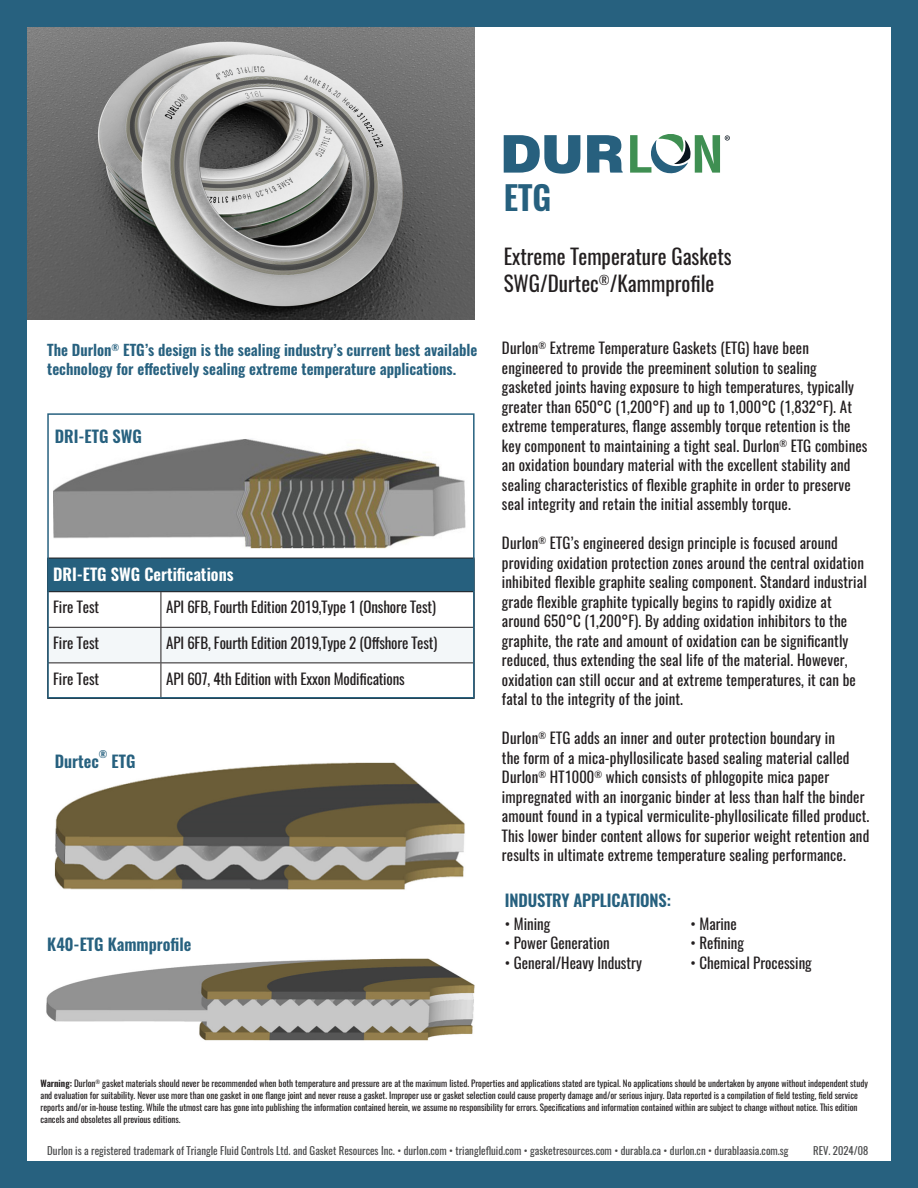
<style>
.page{position:relative;width:918px;height:1188px;background:#27617f}
.page>*{position:absolute;margin:0;border:0;box-sizing:border-box;transform-origin:0 0}
.t1{font:600 33px "Oswald";color:#26607e}
.t2{font:21px "Oswald";color:#231f20}
.t3{font:600 16.5px "Oswald";color:#27617f}
.t4{font:600 16.5px "Oswald";color:#fff}
.Durlon{font:600 16.5px "Oswald";letter-spacing:-.01em;color:#26607e}
.t5{font:15px/19.5px "Oswald";letter-spacing:.01em;color:#231f20}
.t6{font:15px "Oswald";letter-spacing:-.01em;color:#231f20}
.t7{font:600 15px/19.5px "Oswald";color:#27617f}
.t8{font:11.25px "Oswald";letter-spacing:.01em;color:#0a161f}
.t9{font:10.8px "Oswald";color:#4b4c4d}
.t10{font:600 9.6px "Oswald";color:#27617f}
.t11{font:9px/12px "Oswald";color:#231f20}
.s1{font-weight:600}
.s2{color:#808285}
.s3{font-weight:600;color:#231f20}
</style>
<div class="page">
<div style="left:27px;top:27px;width:864px;height:1134px;background:#fff"></div>
<img style="left:27px;top:27px;width:448px;height:293px">
<svg style="left:504px;top:135px;width:119px;height:39px"></svg>
<svg style="left:630px;top:134px;width:100px;height:40px"></svg>
<img style="left:53px;top:439px;width:419px;height:119px">
<img style="left:54px;top:762px;width:411px;height:128px">
<img style="left:46px;top:958px;width:429px;height:83px">
<div style="left:48px;top:558px;width:426px;height:34px;background:#26607e"></div>
<div style="left:50px;top:628px;width:422px;height:35px;background:#f3f7f9"></div>
<hr style="left:47px;top:558px;width:114px;height:1px;background:#231f20">
<hr style="left:161px;top:558px;width:314px;height:1px;background:#231f20">
<hr style="left:47px;top:591px;width:114px;height:1px;background:#231f20">
<hr style="left:161px;top:591px;width:314px;height:1px;background:#231f20">
<hr style="left:47px;top:627px;width:114px;height:1px;background:#231f20">
<hr style="left:161px;top:627px;width:314px;height:1px;background:#231f20">
<hr style="left:47px;top:663px;width:114px;height:1px;background:#231f20">
<hr style="left:161px;top:663px;width:313px;height:1px;background:#231f20">
<hr style="left:161px;top:592px;width:1px;height:35px;background:#231f20">
<hr style="left:161px;top:628px;width:1px;height:35px;background:#231f20">
<hr style="left:161px;top:663px;width:1px;height:35px;background:#231f20">
<div style="left:47px;top:413px;width:428px;height:286px;border:2px solid #27617f"></div>
<p class="t1" style="left:504px;top:175px;width:49px">ETG</p>
<p class="t7" style="left:47px;top:340px;width:432px">The Durlon<sup>®</sup> ETG’s design is the sealing industry’s current best available technology for effectively sealing extreme temperature applications.</p>
<p class="t3" style="left:55px;top:425px;width:89px">DRI-ETG SWG</p>
<p class="t4" style="left:53px;top:563px;width:182px">DRI-ETG SWG Certifications</p>
<p class="t5" style="left:53px;top:598px;width:48px">Fire Test</p>
<p class="t6" style="left:166px;top:597px;width:271px">API 6FB, Fourth Edition 2019,Type 1 (Onshore Test)</p>
<p class="t5" style="left:53px;top:633px;width:48px">Fire Test</p>
<p class="t6" style="left:166px;top:633px;width:272px">API 6FB, Fourth Edition 2019,Type 2 (Offshore Test)</p>
<p class="t5" style="left:53px;top:669px;width:48px">Fire Test</p>
<p class="t6" style="left:166px;top:668px;width:240px">API 607, 4th Edition with Exxon Modifications</p>
<p class="t10" style="left:99px;top:748px;width:10px">®</p>
<p class="t3" style="left:112px;top:750px;width:25px">ETG</p>
<p class="t3" style="left:55px;top:750px;width:46px">Durtec</p>
<p class="t3" style="left:47px;top:933px;width:146px">K40-ETG Kammprofile</p>
<p class="t2" style="left:504px;top:242px;width:229px">Extreme Temperature Gaskets</p>
<p class="t2" style="left:504px;top:269px;width:212px">SWG/Durtec<sup>®</sup>/Kammprofile</p>
<p class="t5" style="left:502px;top:338px;width:367px">Durlon<sup>®</sup> Extreme Temperature Gaskets (ETG) have been engineered to provide the preeminent solution to sealing gasketed joints having exposure to high temperatures, typically greater than 650°C (1,200°F) and up to 1,000°C (1,832°F). At extreme temperatures, flange assembly torque retention is the key component to maintaining a tight seal. Durlon<sup>®</sup> ETG combines an oxidation boundary material with the excellent stability and sealing characteristics of flexible graphite in order to preserve seal integrity and retain the initial assembly torque.</p>
<p class="t5" style="left:502px;top:533px;width:366px">Durlon<sup>®</sup> ETG’s engineered design principle is focused around providing oxidation protection zones around the central oxidation inhibited flexible graphite sealing component. Standard industrial grade flexible graphite typically begins to rapidly oxidize at around 650°C (1,200°F). By adding oxidation inhibitors to the graphite, the rate and amount of oxidation can be significantly reduced, thus extending the seal life of the material. However, oxidation can still occur and at extreme temperatures, it can be fatal to the integrity of the joint.</p>
<p class="t5" style="left:502px;top:728px;width:369px">Durlon<sup>®</sup> ETG adds an inner and outer protection boundary in<br>the form of a mica-phyllosilicate based sealing material called Durlon<sup>®</sup> HT1000<sup>®</sup> which consists of phlogopite mica paper impregnated with an inorganic binder at less than half the binder amount found in a typical vermiculite-phyllosilicate filled product.<br>This lower binder content allows for superior weight retention and results in ultimate extreme temperature sealing performance.</p>
<p class="Durlon" style="left:505px;top:889px;width:167px">INDUSTRY APPLICATIONS:</p>
<p class="t5" style="left:505px;top:914px;width:47px">• Mining</p>
<p class="t5" style="left:505px;top:933px;width:106px">• Power Generation</p>
<p class="t5" style="left:505px;top:953px;width:138px">• General/Heavy Industry</p>
<p class="t5" style="left:691px;top:914px;width:48px">• Marine</p>
<p class="t5" style="left:691px;top:933px;width:55px">• Refining</p>
<p class="t5" style="left:691px;top:953px;width:123px">• Chemical Processing</p>
<p class="t11" style="left:40px;top:1077px;width:829px"><span class="s1">Warning:</span> Durlon<sup>®</sup> gasket materials should never be recommended when both temperature and pressure are at the maximum listed. Properties and applications stated are typical. No applications should be undertaken by anyone without independent study and evaluation for suitability. Never use more than one gasket in one flange joint and never reuse a gasket. Improper use or gasket selection could cause property damage and/or serious injury. Data reported is a compilation of field testing, field service reports and/or in-house testing. While the utmost care has gone into publishing the information contained herein, we assume no responsibility for errors. Specifications and information contained within are subject to change without notice. This edition cancels and obsoletes all previous editions.</p>
<p class="t8" style="left:40px;top:1143px;width:500px"><span class="s2">durablaasia.com.sg</span> • Durabla Asia PTe Ltd., and <span class="s2">durlon.cn</span> • Durabla Fluid Controls (Suzhou) Co. Ltd. - <span class="s3">REV. 2023/April</span></p>
<p class="t9" style="left:47px;top:1144px;width:743px">Durlon is a registered trademark of Triangle Fluid Controls Ltd. and Gasket Resources Inc. • durlon.com • trianglefluid.com • gasketresources.com • durabla.ca • durlon.cn • durablaasia.com.sg</p>
<p class="t9" style="left:813px;top:1144px;width:57px">REV. 2024/08</p>
</div>
